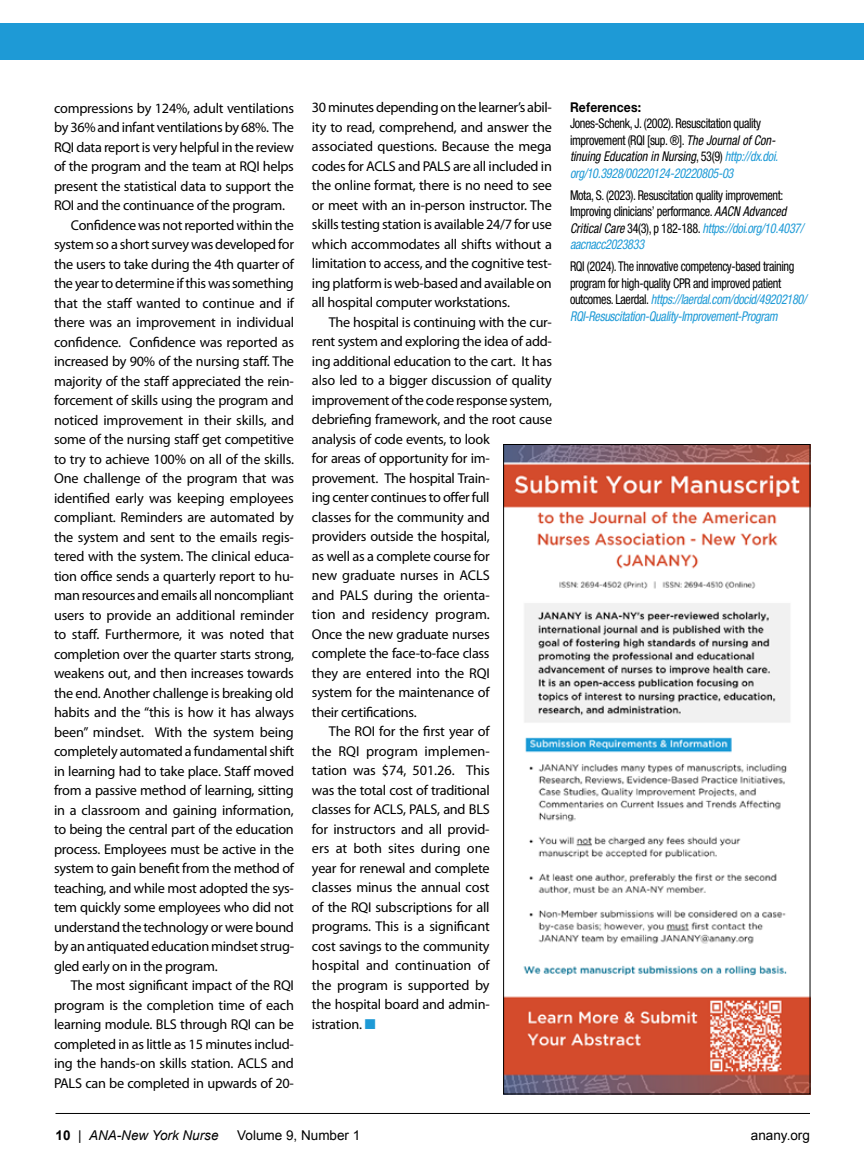
<style>
.page{position:relative;width:864px;height:1175px;background:#fff}
.page>*{position:absolute;margin:0;border:0;box-sizing:border-box;transform-origin:0 0}
.t1{font:14.25px/19.5px "Myriad Pro";letter-spacing:-.02em;color:#000;text-align:justify}
.t2{font:14.25px "Myriad Pro";color:#000}
.t3{font:condensed 13.5px/16.5px "Helvetica Neue LT Std";letter-spacing:-.03em;color:#000;scale:.9 1}
.t4{font:13.5px "Arial";color:#000}
.t5{font:italic 13.5px "Arial";color:#000}
.t6{font:700 13.5px "Helvetica Neue LT Std";letter-spacing:.015em;color:#000;scale:.9 1}
.s1{color:#1e9ad6}
.s2{font-style:italic}
.s3{font-style:italic;color:#1e9ad6}
.s4{font-weight:700;font-style:normal}
.s5{font-style:normal}
</style>
<div class="page">
<div style="left:0;top:23px;width:864px;height:36px;background:#1e9ad6"></div>
<hr style="left:56px;top:1113px;width:754px;height:1px;background:#000">
<img style="left:505px;top:446px;width:303px;height:646px">
<p class="t1" style="left:54px;top:98px;width:242px">compressions by 124%, adult ventilations</p>
<p class="t1" style="left:54px;top:118px;width:242px">by 36% and infant ventilations by 68%. The</p>
<p class="t1" style="left:54px;top:137px;width:241px">RQI data report is very helpful in the review</p>
<p class="t1" style="left:54px;top:157px;width:241px">of the program and the team at RQI helps</p>
<p class="t1" style="left:54px;top:176px;width:242px">present the statistical data to support the</p>
<p class="t1" style="left:54px;top:196px;width:233px">ROI and the continuance of the program.</p>
<p class="t1" style="left:71px;top:215px;width:225px">Confidence was not reported within the</p>
<p class="t1" style="left:54px;top:235px;width:242px">system so a short survey was developed for</p>
<p class="t1" style="left:54px;top:254px;width:241px">the users to take during the 4th quarter of</p>
<p class="t1" style="left:54px;top:274px;width:241px">the year to determine if this was something</p>
<p class="t1" style="left:54px;top:293px;width:242px">that the staff wanted to continue and if</p>
<p class="t1" style="left:54px;top:313px;width:242px">there was an improvement in individual</p>
<p class="t1" style="left:54px;top:332px;width:242px">confidence. Confidence was reported as</p>
<p class="t1" style="left:54px;top:352px;width:242px">increased by 90% of the nursing staff. The</p>
<p class="t1" style="left:54px;top:371px;width:241px">majority of the staff appreciated the rein-</p>
<p class="t1" style="left:54px;top:391px;width:241px">forcement of skills using the program and</p>
<p class="t1" style="left:54px;top:410px;width:242px">noticed improvement in their skills, and</p>
<p class="t1" style="left:54px;top:430px;width:241px">some of the nursing staff get competitive</p>
<p class="t1" style="left:54px;top:449px;width:242px">to try to achieve 100% on all of the skills.</p>
<p class="t1" style="left:54px;top:469px;width:242px">One challenge of the program that was</p>
<p class="t1" style="left:54px;top:488px;width:241px">identified early was keeping employees</p>
<p class="t1" style="left:54px;top:508px;width:241px">compliant. Reminders are automated by</p>
<p class="t1" style="left:54px;top:527px;width:241px">the system and sent to the emails regis-</p>
<p class="t1" style="left:54px;top:547px;width:241px">tered with the system. The clinical educa-</p>
<p class="t1" style="left:54px;top:566px;width:241px">tion office sends a quarterly report to hu-</p>
<p class="t1" style="left:54px;top:586px;width:241px">man resources and emails all noncompliant</p>
<p class="t1" style="left:54px;top:605px;width:242px">users to provide an additional reminder</p>
<p class="t1" style="left:54px;top:625px;width:242px">to staff. Furthermore, it was noted that</p>
<p class="t1" style="left:54px;top:644px;width:242px">completion over the quarter starts strong,</p>
<p class="t1" style="left:54px;top:664px;width:241px">weakens out, and then increases towards</p>
<p class="t1" style="left:54px;top:683px;width:241px">the end. Another challenge is breaking old</p>
<p class="t1" style="left:54px;top:703px;width:242px">habits and the “this is how it has always</p>
<p class="t1" style="left:54px;top:722px;width:241px">been” mindset. With the system being</p>
<p class="t1" style="left:54px;top:742px;width:242px">completely automated a fundamental shift</p>
<p class="t1" style="left:54px;top:761px;width:242px">in learning had to take place. Staff moved</p>
<p class="t1" style="left:54px;top:781px;width:241px">from a passive method of learning, sitting</p>
<p class="t1" style="left:54px;top:800px;width:241px">in a classroom and gaining information,</p>
<p class="t1" style="left:54px;top:820px;width:241px">to being the central part of the education</p>
<p class="t1" style="left:54px;top:839px;width:241px">process. Employees must be active in the</p>
<p class="t1" style="left:54px;top:859px;width:242px">system to gain benefit from the method of</p>
<p class="t1" style="left:54px;top:878px;width:242px">teaching, and while most adopted the sys-</p>
<p class="t1" style="left:54px;top:898px;width:242px">tem quickly some employees who did not</p>
<p class="t1" style="left:54px;top:917px;width:242px">understand the technology or were bound</p>
<p class="t1" style="left:54px;top:936px;width:242px">by an antiquated education mindset strug-</p>
<p class="t1" style="left:54px;top:956px;width:165px">gled early on in the program.</p>
<p class="t1" style="left:71px;top:975px;width:225px">The most significant impact of the RQI</p>
<p class="t1" style="left:54px;top:995px;width:241px">program is the completion time of each</p>
<p class="t1" style="left:54px;top:1014px;width:241px">learning module. BLS through RQI can be</p>
<p class="t1" style="left:54px;top:1034px;width:241px">completed in as little as 15 minutes includ-</p>
<p class="t1" style="left:54px;top:1053px;width:241px">ing the hands-on skills station. ACLS and</p>
<p class="t1" style="left:54px;top:1073px;width:241px">PALS can be completed in upwards of 20-</p>
<p class="t1" style="left:312px;top:98px;width:242px">30 minutes depending on the learner’s abil&shy;ity to read, comprehend, and answer the associated questions. Because the mega codes for ACLS and PALS are all included in the online format, there is no need to see or meet with an in-person instructor. The skills testing station is available 24/7 for use which accommodates all shifts without a limitation to access, and the cognitive test&shy;ing platform is web-based and available on all hospital computer workstations.</p>
<p class="t1" style="left:329px;top:312px;width:225px">The hospital is continuing with the cur-</p>
<p class="t1" style="left:312px;top:332px;width:241px">rent system and exploring the idea of add-</p>
<p class="t1" style="left:312px;top:351px;width:241px">ing additional education to the cart. It has</p>
<p class="t1" style="left:312px;top:371px;width:241px">also led to a bigger discussion of quality</p>
<p class="t1" style="left:312px;top:390px;width:241px">improvement of the code response system,</p>
<p class="t1" style="left:312px;top:410px;width:242px">debriefing framework, and the root cause</p>
<p class="t1" style="left:312px;top:429px;width:179px">analysis of code events, to look</p>
<p class="t1" style="left:312px;top:449px;width:179px">for areas of opportunity for im-</p>
<p class="t1" style="left:312px;top:468px;width:179px">provement. The hospital Train-</p>
<p class="t1" style="left:312px;top:488px;width:179px">ing center continues to offer full</p>
<p class="t1" style="left:312px;top:507px;width:179px">classes for the community and</p>
<p class="t1" style="left:312px;top:527px;width:179px">providers outside the hospital,</p>
<p class="t1" style="left:312px;top:546px;width:179px">as well as a complete course for</p>
<p class="t1" style="left:312px;top:566px;width:179px">new graduate nurses in ACLS</p>
<p class="t1" style="left:312px;top:585px;width:179px">and PALS during the orienta-</p>
<p class="t2" style="left:312px;top:606px;width:179px">tion and residency program.</p>
<p class="t1" style="left:312px;top:624px;width:179px">Once the new graduate nurses</p>
<p class="t1" style="left:312px;top:644px;width:179px">complete the face-to-face class</p>
<p class="t1" style="left:312px;top:663px;width:179px">they are entered into the RQI</p>
<p class="t1" style="left:312px;top:683px;width:179px">system for the maintenance of</p>
<p class="t1" style="left:312px;top:702px;width:106px">their certifications.</p>
<p class="t1" style="left:329px;top:722px;width:162px">The ROI for the first year of</p>
<p class="t2" style="left:312px;top:743px;width:179px">the RQI program implemen-</p>
<p class="t1" style="left:312px;top:761px;width:179px">tation was $74, 501.26. This</p>
<p class="t1" style="left:312px;top:780px;width:179px">was the total cost of traditional</p>
<p class="t1" style="left:312px;top:800px;width:179px">classes for ACLS, PALS, and BLS</p>
<p class="t1" style="left:312px;top:819px;width:179px">for instructors and all provid-</p>
<p class="t2" style="left:312px;top:840px;width:179px">ers at both sites during one</p>
<p class="t1" style="left:312px;top:858px;width:179px">year for renewal and complete</p>
<p class="t1" style="left:312px;top:878px;width:179px">classes minus the annual cost</p>
<p class="t1" style="left:312px;top:897px;width:179px">of the RQI subscriptions for all</p>
<p class="t1" style="left:312px;top:917px;width:179px">programs. This is a significant</p>
<p class="t1" style="left:312px;top:936px;width:179px">cost savings to the community</p>
<p class="t2" style="left:312px;top:957px;width:179px">hospital and continuation of</p>
<p class="t1" style="left:312px;top:975px;width:179px">the program is supported by</p>
<p class="t1" style="left:312px;top:995px;width:179px">the hospital board and admin-</p>
<p class="t1" style="left:312px;top:1014px;width:65px">istration. <span class="s1">■</span></p>
<p class="t6" style="left:570px;top:98px;width:81px">References:</p>
<p class="t3" style="left:570px;top:115px;width:233px">Jones-Schenk, J. (2002). Resuscitation quality improvement (RQI [sup. ®]. <span class="s2">The Journal of Con&shy;tinuing Education in Nursing</span>, 53(9) <span class="s3">http://dx.doi. org/10.3928/00220124-20220805-03</span></p>
<p class="t3" style="left:570px;top:186px;width:261px">Mota, S. (2023). Resuscitation quality improvement:<br>Improving clinicians’ performance. <span class="s2">AACN Advanced Critical Care</span> 34(3), p 182-188. <span class="s3">https://doi.org/10.4037/ aacnacc2023833</span></p>
<p class="t3" style="left:570px;top:258px;width:264px">RQI (2024). The innovative competency-based training program for high-quality CPR and improved patient outcomes. Laerdal. <span class="s3">https://laerdal.com/docid/49202180/ RQI-Resuscitation-Quality-Improvement-Program</span></p>
<p class="t5" style="left:56px;top:1126px;width:165px"><span class="s4">10</span> <span class="s5">|</span> ANA-New York Nurse</p>
<p class="t4" style="left:237px;top:1126px;width:125px">Volume 9, Number 1</p>
<p class="t4" style="left:751px;top:1126px;width:61px">anany.org</p>
</div>
